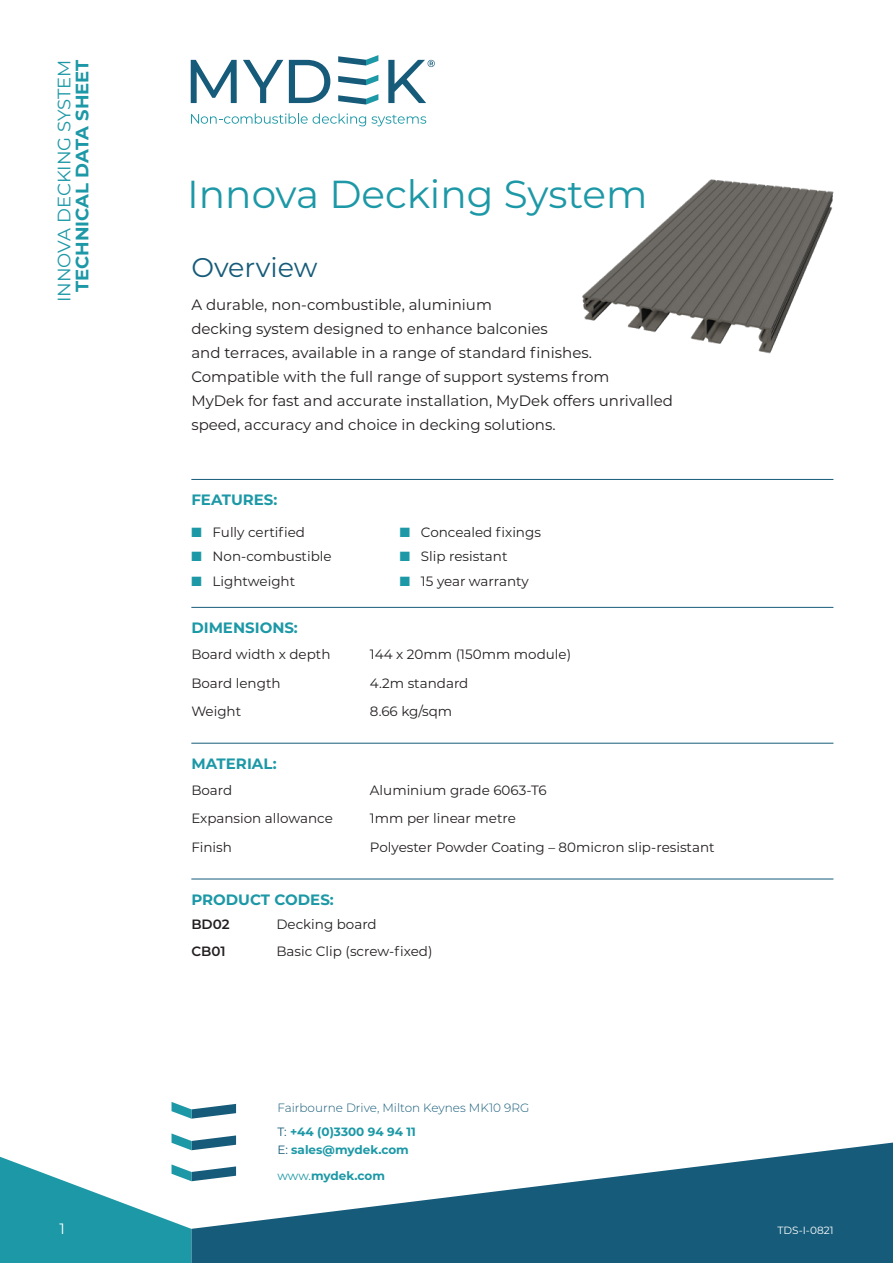
<style>
.page{position:relative;width:893px;height:1263px;background:#fff}
.page>*{position:absolute;margin:0;border:0;box-sizing:border-box;transform-origin:0 0}
.Heading{font:39px "Montserrat";color:#1c98a6}
.Section_heading{font:27px "Montserrat";color:#165b79}
.t1{font:18px "Montserrat";color:#1c98a6}
.t2{font:700 18px "Montserrat";color:#1c98a6}
.Intro_text{font:15px/24px "Montserrat";color:#231f20}
.Tech_head{font:700 15px "Montserrat";color:#1c98a6}
.t3{font:15px "Montserrat";color:#fff}
.Tech_spec_2_col{font:13.5px "Montserrat";color:#231f20}
.Tech_codes{font:13.5px "Montserrat";color:#231f20}
.Tech_codes-2{font:600 13.5px "Montserrat";color:#231f20}
.t4{font:300 12px/24px "Montserrat";color:#165b79}
.t5{font:700 12px/26.2px "Montserrat";color:#1c98a6}
.t6{font:10.5px "Montserrat";color:#fff}
.s1{color:#1c98a6}
.s2{font-weight:400}
.s3{font-weight:700;color:#1c98a6}
.s4{font-weight:400;color:#165b79}
</style>
<div class="page">
<svg style="left:191px;top:60px;width:46px;height:43px"></svg>
<svg style="left:243px;top:60px;width:40px;height:43px"></svg>
<svg style="left:289px;top:60px;width:41px;height:43px"></svg>
<svg style="left:388px;top:60px;width:47px;height:43px"></svg>
<svg style="left:338px;top:94px;width:40px;height:11px"></svg>
<svg style="left:338px;top:75px;width:40px;height:10px"></svg>
<svg style="left:338px;top:55px;width:40px;height:11px"></svg>
<svg style="left:191px;top:113px;width:235px;height:13px"></svg>
<svg style="left:0;top:1133px;width:191px;height:130px"></svg>
<svg style="left:172px;top:1102px;width:64px;height:17px"></svg>
<svg style="left:191px;top:1135px;width:702px;height:128px;fill:#165b79"></svg>
<hr style="left:191px;top:479px;width:642px;height:1px;background:#165b79">
<hr style="left:191px;top:607px;width:642px;height:1px;background:#165b79">
<hr style="left:191px;top:743px;width:642px;height:1px;background:#165b79">
<hr style="left:191px;top:879px;width:642px;height:1px;background:#165b79">
<img style="left:582px;top:179px;width:252px;height:175px">
<h3 class="t1" style="left:52px;top:302px;width:244px;rotate:-90deg">INNOVA DECKING SYSTEM</h3>
<h3 class="t2" style="left:69px;top:292px;width:234px;rotate:-90deg">TECHNICAL DATA SHEET</h3>
<p class="t3" style="left:60px;top:1218px;width:7px">1</p>
<p class="Heading" style="left:187px;top:167px;width:462px">Innova Decking System</p>
<p class="Section_heading" style="left:191px;top:249px;width:128px">Overview</p>
<p class="Intro_text" style="left:191px;top:292px;width:483px">A durable, non-combustible, aluminium<br>decking system designed to enhance balconies<br>and terraces, available in a range of standard finishes.<br>Compatible with the full range of support systems from<br>MyDek for fast and accurate installation, MyDek offers unrivalled speed, accuracy and choice in decking solutions.</p>
<p class="Tech_head" style="left:191px;top:489px;width:88px">FEATURES:</p>
<p class="Tech_spec_2_col" style="left:191px;top:523px;width:115px"><span class="s1">■</span> Fully certified</p>
<p class="Tech_spec_2_col" style="left:191px;top:547px;width:142px"><span class="s1">■</span> Non-combustible</p>
<p class="Tech_spec_2_col" style="left:191px;top:571px;width:105px"><span class="s1">■</span> Lightweight</p>
<p class="Tech_spec_2_col" style="left:400px;top:523px;width:143px"><span class="s1">■</span> Concealed fixings</p>
<p class="Tech_spec_2_col" style="left:400px;top:547px;width:109px"><span class="s1">■</span> Slip resistant</p>
<p class="Tech_spec_2_col" style="left:400px;top:571px;width:131px"><span class="s1">■</span> 15 year warranty</p>
<p class="Tech_head" style="left:191px;top:617px;width:108px">DIMENSIONS:</p>
<p class="Tech_spec_2_col" style="left:191px;top:645px;width:141px">Board width x depth</p>
<p class="Tech_spec_2_col" style="left:370px;top:645px;width:203px">144 x 20mm (150mm module)</p>
<p class="Tech_spec_2_col" style="left:191px;top:673px;width:91px">Board length</p>
<p class="Tech_spec_2_col" style="left:370px;top:673px;width:100px">4.2m standard</p>
<p class="Tech_spec_2_col" style="left:191px;top:702px;width:51px">Weight</p>
<p class="Tech_spec_2_col" style="left:370px;top:702px;width:84px">8.66 kg/sqm</p>
<p class="Tech_head" style="left:191px;top:753px;width:87px">MATERIAL:</p>
<p class="Tech_spec_2_col" style="left:191px;top:781px;width:42px">Board</p>
<p class="Tech_spec_2_col" style="left:370px;top:781px;width:178px">Aluminium grade 6063-T6</p>
<p class="Tech_spec_2_col" style="left:191px;top:809px;width:143px">Expansion allowance</p>
<p class="Tech_spec_2_col" style="left:370px;top:809px;width:147px">1mm per linear metre</p>
<p class="Tech_spec_2_col" style="left:191px;top:838px;width:42px">Finish</p>
<p class="Tech_spec_2_col" style="left:370px;top:838px;width:346px">Polyester Powder Coating – 80micron slip-resistant</p>
<p class="Tech_head" style="left:191px;top:889px;width:144px">PRODUCT CODES:</p>
<p class="Tech_codes-2" style="left:191px;top:915px;width:40px">BD02</p>
<p class="Tech_codes" style="left:276px;top:915px;width:102px">Decking board</p>
<p class="Tech_codes-2" style="left:191px;top:942px;width:36px">CB01</p>
<p class="Tech_codes" style="left:276px;top:942px;width:158px">Basic Clip (screw-fixed)</p>
<p class="t4" style="left:277px;top:1095px;width:253px">Fairbourne Drive, Milton Keynes MK10 9RG<br><span class="s2">T:</span> <span class="s3">+44 (0)3300 94 94 11</span></p>
<p class="t5" style="left:277px;top:1136px;width:133px"><span class="s4">E:</span> sales@mydek.com <span class="s2">www.</span>mydek.com</p>
<p class="t6" style="left:777px;top:1223px;width:58px">TDS-I-0821</p>
</div>
